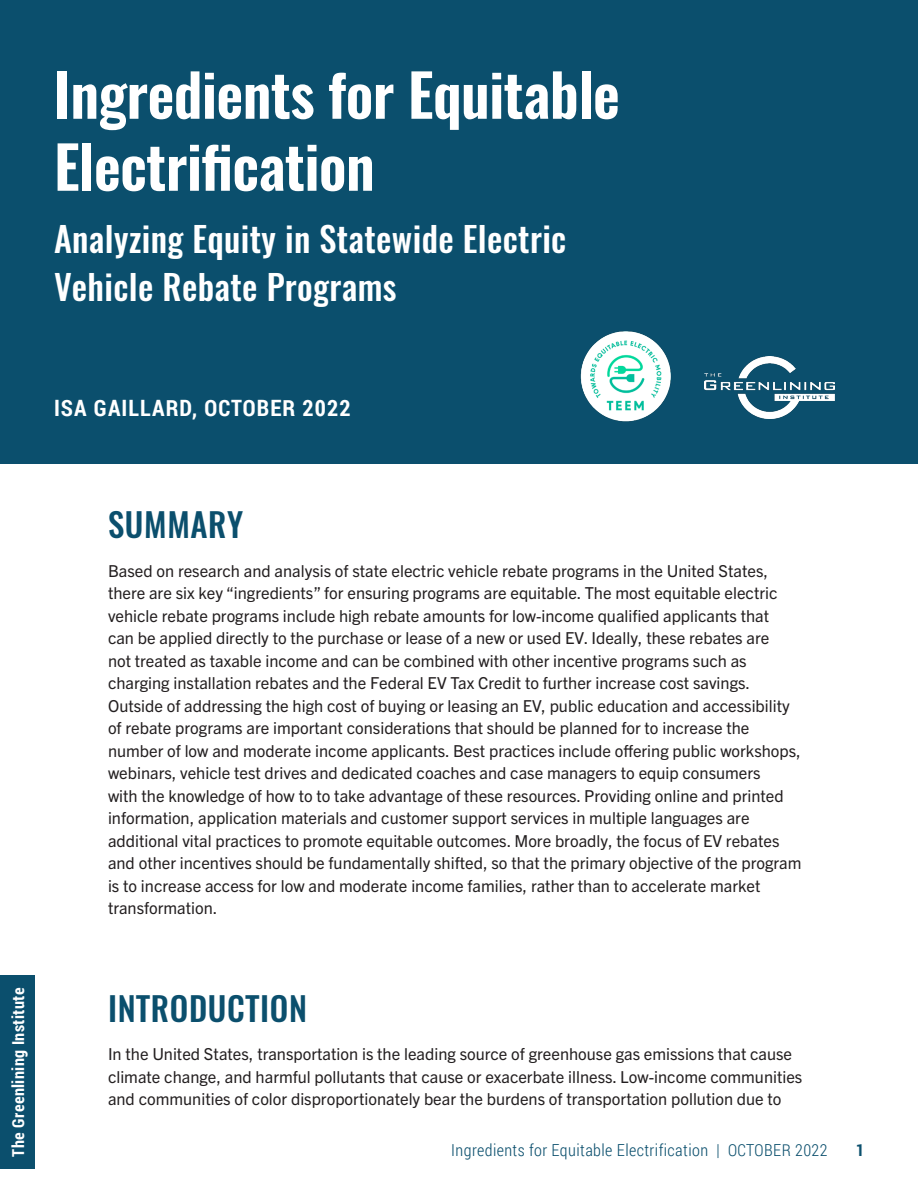
<style>
.page{position:relative;width:918px;height:1188px;background:#fff}
.page>*{position:absolute;margin:0;border:0;box-sizing:border-box;transform-origin:0 0}
.Cover_Title{font:600 58.5px/72px "Oswald";letter-spacing:-.01em;color:#fff}
.Cover_subtitle{font:500 34.5px/48px "Oswald";letter-spacing:.01em;color:#fff}
.t1{font:500 33px "Oswald";letter-spacing:.02em;color:#0b4f6d}
.Cover_byline{font:700 22.5px "Roboto Condensed";letter-spacing:.05em;color:#fff}
.body{font:16.5px/22.5px "Trade Gothic Next LT Pro";color:#231f20}
.t2{font:300 16.5px "Roboto Condensed";letter-spacing:.025em;color:#0b4f6d}
.t3{font:700 16.5px "Roboto Condensed";letter-spacing:.025em;color:#fff}
.t4{font:700 16.5px "Roboto Condensed";color:#0b4f6d}
</style>
<div class="page">
<div style="left:0;top:975px;width:34px;height:194px;background:#0b4f6d"></div>
<div style="left:0;top:0;width:918px;height:464px;background:#0b4f6d"></div>
<img style="left:705px;top:356px;width:129px;height:63px">
<img style="left:580px;top:331px;width:91px;height:91px">
<p class="Cover_Title" style="left:54px;top:63px;width:567px">Ingredients for Equitable<br>Electrification</p>
<p class="Cover_subtitle" style="left:54px;top:216px;width:514px">Analyzing Equity in Statewide Electric<br>Vehicle Rebate Programs</p>
<p class="Cover_byline" style="left:54px;top:392px;width:298px">ISA GAILLARD, OCTOBER 2022</p>
<p class="t3" style="left:7px;top:1157px;width:171px;rotate:-90deg">The Greenlining Institute</p>
<h1 class="t1" style="left:108px;top:502px;width:137px">SUMMARY</h1>
<p class="body" style="left:108px;top:558px;width:695px">Based on research and analysis of state electric vehicle rebate programs in the United States, there are six key “ingredients” for ensuring programs are equitable. The most equitable electric vehicle rebate programs include high rebate amounts for low-income qualified applicants that<br>can be applied directly to the purchase or lease of a new or used EV. Ideally, these rebates are<br>not treated as taxable income and can be combined with other incentive programs such as charging installation rebates and the Federal EV Tax Credit to further increase cost savings.<br>Outside of addressing the high cost of buying or leasing an EV, public education and accessibility of rebate programs are important considerations that should be planned for to increase the number of low and moderate income applicants. Best practices include offering public workshops, webinars, vehicle test drives and dedicated coaches and case managers to equip consumers<br>with the knowledge of how to to take advantage of these resources. Providing online and printed information, application materials and customer support services in multiple languages are additional vital practices to promote equitable outcomes. More broadly, the focus of EV rebates and other incentives should be fundamentally shifted, so that the primary objective of the program is to increase access for low and moderate income families, rather than to accelerate market transformation.</p>
<h1 class="t1" style="left:108px;top:986px;width:200px">INTRODUCTION</h1>
<p class="body" style="left:108px;top:1042px;width:696px">In the United States, transportation is the leading source of greenhouse gas emissions that cause climate change, and harmful pollutants that cause or exacerbate illness. Low-income communities and communities of color disproportionately bear the burdens of transportation pollution due to</p>
<p class="t2" style="left:451px;top:1139px;width:378px">Ingredients for Equitable Electrification | OCTOBER 2022</p>
<p class="t4" style="left:856px;top:1139px;width:10px">1</p>
</div>
